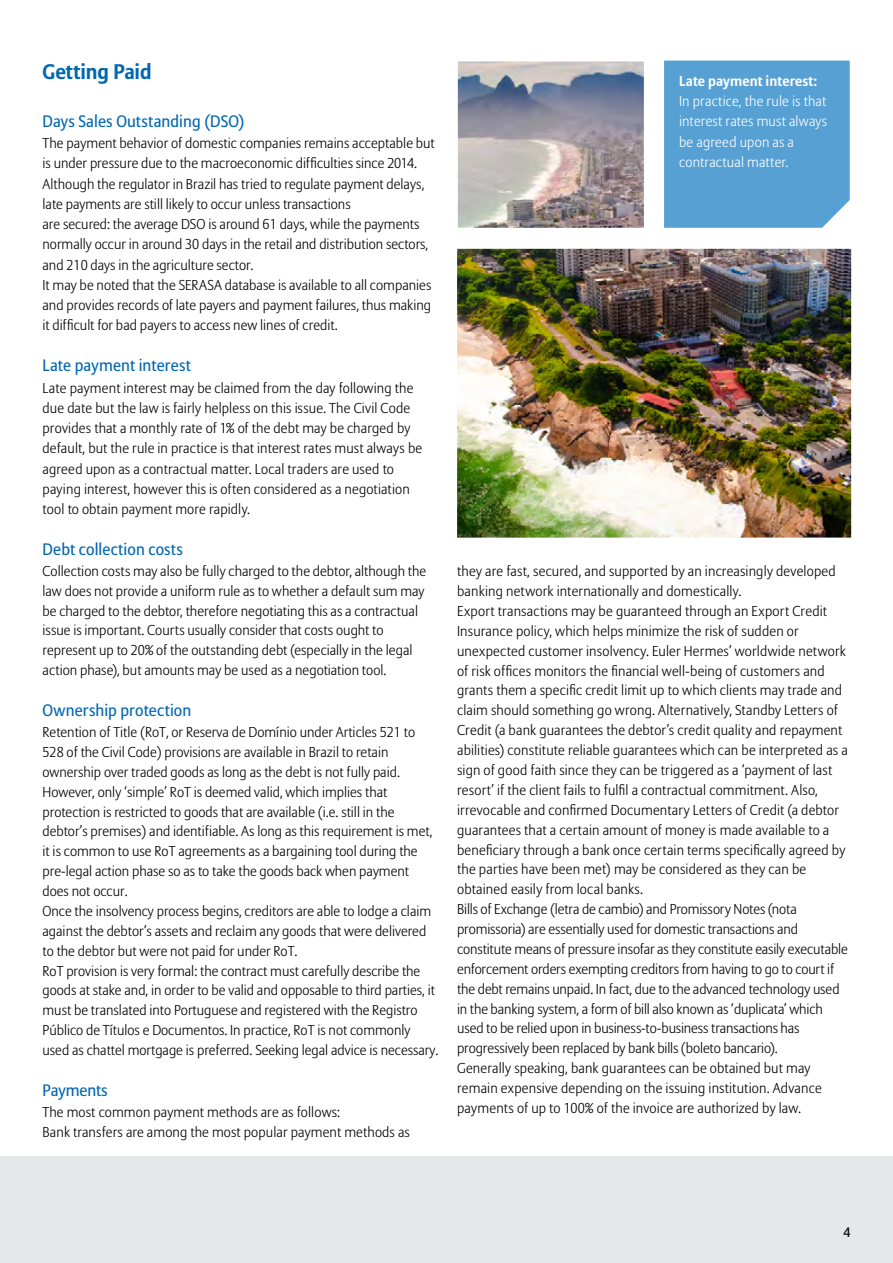
<style>
.page{position:relative;width:893px;height:1263px;background:#fff}
.page>*{position:absolute;margin:0;border:0;box-sizing:border-box;transform-origin:0 0}
.t1{font:700 21px "Allianz Sans";letter-spacing:-.005em;color:#0067b1}
.t2{font:16.5px "Allianz Sans";letter-spacing:.01em;color:#0067b1}
.t3{font:300 14.25px/20px "Allianz Sans";color:#000}
.t4{font:300 14.25px/20.2px "Allianz Sans";letter-spacing:.015em;color:#fff}
.t5{font:700 14.25px "Allianz Sans";letter-spacing:.01em;color:#fff}
.t6{font:13.5px "Allianz Sans";color:#000}
</style>
<div class="page">
<div style="left:0;top:1156px;width:893px;height:107px;background:#e6e7e8"></div>
<img style="left:457px;top:61px;width:394px;height:477px">
<div style="left:664px;top:61px;width:186px;height:167px;background:#56a0d3"></div>
<h1 class="t1" style="left:43px;top:58px;width:111px">Getting Paid</h1>
<p class="t2" style="left:43px;top:111px;width:204px">Days Sales Outstanding (DSO)</p>
<p class="t3" style="left:43px;top:134px;width:394px">The payment behavior of domestic companies remains acceptable but is under pressure due to the macroeconomic difficulties since 2014.<br>Although the regulator in Brazil has tried to regulate payment delays, late payments are still likely to occur unless transactions<br>are secured: the average DSO is around 61 days, while the payments normally occur in around 30 days in the retail and distribution sectors, and 210 days in the agriculture sector.<br>It may be noted that the SERASA database is available to all companies and provides records of late payers and payment failures, thus making it difficult for bad payers to access new lines of credit.</p>
<p class="t2" style="left:43px;top:355px;width:150px">Late payment interest</p>
<p class="t3" style="left:43px;top:378px;width:381px">Late payment interest may be claimed from the day following the due date but the law is fairly helpless on this issue. The Civil Code provides that a monthly rate of 1% of the debt may be charged by default, but the rule in practice is that interest rates must always be agreed upon as a contractual matter. Local traders are used to paying interest, however this is often considered as a negotiation tool to obtain payment more rapidly.</p>
<p class="t2" style="left:43px;top:539px;width:142px">Debt collection costs</p>
<p class="t3" style="left:43px;top:561px;width:385px">Collection costs may also be fully charged to the debtor, although the law does not provide a uniform rule as to whether a default sum may be charged to the debtor, therefore negotiating this as a contractual issue is important. Courts usually consider that costs ought to represent up to 20% of the outstanding debt (especially in the legal action phase), but amounts may be used as a negotiation tool.</p>
<p class="t2" style="left:43px;top:700px;width:150px">Ownership protection</p>
<p class="t3" style="left:43px;top:723px;width:397px">Retention of Title (RoT, or Reserva de Domínio under Articles 521 to 528 of the Civil Code) provisions are available in Brazil to retain ownership over traded goods as long as the debt is not fully paid.<br>However, only ‘simple’ RoT is deemed valid, which implies that protection is restricted to goods that are available (i.e. still in the debtor’s premises) and identifiable. As long as this requirement is met, it is common to use RoT agreements as a bargaining tool during the pre-legal action phase so as to take the goods back when payment does not occur.<br>Once the insolvency process begins, creditors are able to lodge a claim against the debtor’s assets and reclaim any goods that were delivered to the debtor but were not paid for under RoT.<br>RoT provision is very formal: the contract must carefully describe the goods at stake and, in order to be valid and opposable to third parties, it must be translated into Portuguese and registered with the Registro Público de Títulos e Documentos. In practice, RoT is not commonly used as chattel mortgage is preferred. Seeking legal advice is necessary.</p>
<p class="t2" style="left:43px;top:1080px;width:67px">Payments</p>
<p class="t3" style="left:43px;top:1102px;width:369px">The most common payment methods are as follows:<br>Bank transfers are among the most popular payment methods as</p>
<p class="t5" style="left:679px;top:72px;width:140px">Late payment interest:</p>
<p class="t4" style="left:679px;top:92px;width:150px">In practice, the rule is that interest rates must always be agreed upon as a contractual matter.</p>
<p class="t3" style="left:457px;top:562px;width:392px">they are fast, secured, and supported by an increasingly developed banking network internationally and domestically.<br>Export transactions may be guaranteed through an Export Credit Insurance policy, which helps minimize the risk of sudden or unexpected customer insolvency. Euler Hermes’ worldwide network of risk offices monitors the financial well-being of customers and grants them a specific credit limit up to which clients may trade and claim should something go wrong. Alternatively, Standby Letters of Credit (a bank guarantees the debtor’s credit quality and repayment abilities) constitute reliable guarantees which can be interpreted as a sign of good faith since they can be triggered as a ‘payment of last resort’ if the client fails to fulfil a contractual commitment. Also, irrevocable and confirmed Documentary Letters of Credit (a debtor guarantees that a certain amount of money is made available to a beneficiary through a bank once certain terms specifically agreed by the parties have been met) may be considered as they can be obtained easily from local banks.<br>Bills of Exchange (letra de cambio) and Promissory Notes (nota promissoria) are essentially used for domestic transactions and constitute means of pressure insofar as they constitute easily executable enforcement orders exempting creditors from having to go to court if the debt remains unpaid. In fact, due to the advanced technology used in the banking system, a form of bill also known as ‘duplicata’ which used to be relied upon in business-to-business transactions has progressively been replaced by bank bills (boleto bancario).<br>Generally speaking, bank guarantees can be obtained but may remain expensive depending on the issuing institution. Advance payments of up to 100% of the invoice are authorized by law.</p>
<p class="t6" style="left:843px;top:1224px;width:9px">4</p>
</div>
